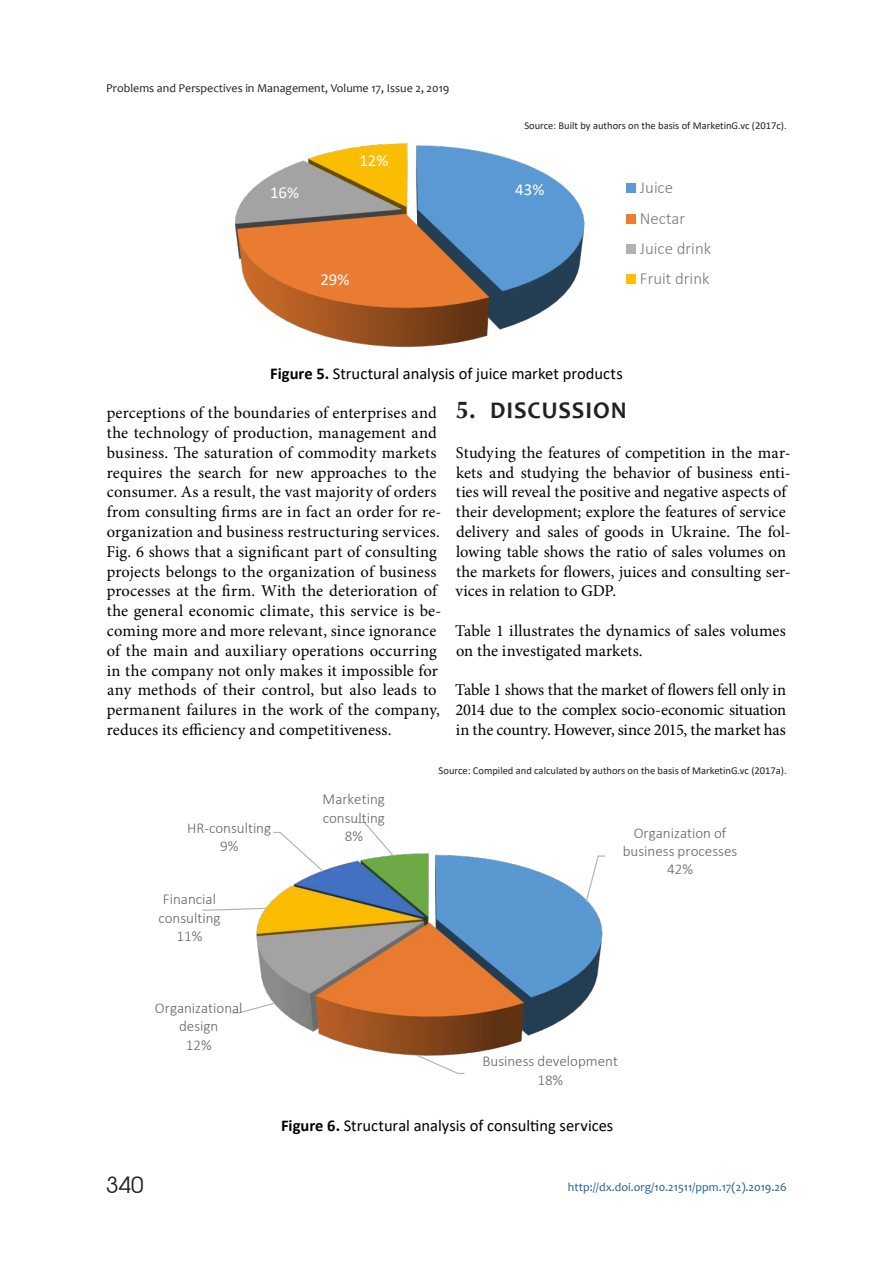
<style>
.page{position:relative;width:893px;height:1263px;background:#fff}
.page>*{position:absolute;margin:0;border:0;box-sizing:border-box;transform-origin:0 0}
.t1{font:700 24px "Candara";letter-spacing:.04em;color:#231f20}
.t2{font:22.5px "Avant Garde Gothic C";color:#231f20}
.t3{font:300 16.8px/30.3px "Calibri";color:#76787b}
.t4{font:16.8px "Calibri";color:#fff}
.t5{font:16.5px/19.8px "Minion Pro";letter-spacing:.01em;color:#000}
.t6{font:16.5px "Calibri";color:#000}
.t7{font:300 15px/18.3px "Calibri";color:#636366;text-align:center}
.t8{font:12px "Candara";color:#231f20}
.t9{font:12px "Candara";color:#175d9e}
.t10{font:10.5px "Calibri";color:#231f20}
.s1{font-weight:700}
.s2{font-family:"AG Opus"}
</style>
<div class="page">
<img style="left:235px;top:143px;width:350px;height:205px">
<div style="left:627px;top:184px;width:9px;height:9px;background:#5b9bd5"></div>
<div style="left:627px;top:214px;width:9px;height:9px;background:#ed7d31"></div>
<div style="left:627px;top:244px;width:9px;height:10px;background:#b1b2b6"></div>
<div style="left:627px;top:275px;width:9px;height:9px;background:#ffc000"></div>
<img style="left:256px;top:853px;width:347px;height:203px">
<svg style="left:585px;top:855px;width:20px;height:48px"></svg>
<svg style="left:415px;top:1053px;width:51px;height:21px"></svg>
<svg style="left:232px;top:1002px;width:43px;height:12px"></svg>
<svg style="left:202px;top:907px;width:65px;height:4px"></svg>
<svg style="left:272px;top:832px;width:53px;height:41px"></svg>
<svg style="left:357px;top:822px;width:38px;height:36px"></svg>
<p class="t8" style="left:106px;top:83px;width:345px">Problems and Perspectives in Management, Volume 17, Issue 2, 2019</p>
<p class="t4" style="left:270px;top:180px;width:31px">16%</p>
<p class="t4" style="left:359px;top:149px;width:31px">12%</p>
<p class="t4" style="left:320px;top:267px;width:31px">29%</p>
<p class="t10" style="left:524px;top:118px;width:264px">Source: Built by authors on the basis of MarketinG.vc (2017c).</p>
<p class="t4" style="left:515px;top:178px;width:31px">43%</p>
<p class="t3" style="left:640px;top:174px;width:73px">Juice<br>Nectar<br>Juice drink<br>Fruit drink</p>
<p class="t6" style="left:270px;top:362px;width:354px"><span class="s1">Figure 5.</span> Structural analysis of juice market products</p>
<p class="t5" style="left:106px;top:404px;width:336px">perceptions of the boundaries of enterprises and the technology of production, management and business. The saturation of commodity markets requires the search for new approaches to the consumer. As a result, the vast majority of orders from consulting firms are in fact an order for re&shy;organization and business restructuring services.<br>Fig. 6 shows that a significant part of consulting projects belongs to the organization of business processes at the firm. With the deterioration of the general economic climate, this service is be&shy;coming more and more relevant, since ignorance of the main and auxiliary operations occurring in the company not only makes it impossible for any methods of their control, but also leads to permanent failures in the work of the company, reduces its efficiency and competitiveness.</p>
<h1 class="t1" style="left:456px;top:401px;width:173px"><span class="s2">5.</span> DISCUSSION</h1>
<p class="t5" style="left:455px;top:444px;width:337px">Studying the features of competition in the mar&shy;kets and studying the behavior of business enti&shy;ties will reveal the positive and negative aspects of their development; explore the features of service delivery and sales of goods in Ukraine. The fol&shy;lowing table shows the ratio of sales volumes on the markets for flowers, juices and consulting ser&shy;vices in relation to GDP.</p>
<p class="t5" style="left:455px;top:622px;width:332px">Table 1 illustrates the dynamics of sales volumes on the investigated markets.</p>
<p class="t5" style="left:455px;top:682px;width:332px;text-align:justify">Table 1 shows that the market of flowers fell only in 2014 due to the complex socio-economic situation in the country. However, since 2015, the market has</p>
<p class="t7" style="left:187px;top:819px;width:86px">HR-consulting<br>9%</p>
<p class="t7" style="left:158px;top:891px;width:64px">Financial consulting<br>11%</p>
<p class="t7" style="left:323px;top:791px;width:64px">Marketing consulting<br>8%</p>
<p class="t10" style="left:439px;top:763px;width:349px">Source: Compiled and calculated by authors on the basis of MarketinG.vc (2017a).</p>
<p class="t7" style="left:623px;top:825px;width:116px">Organization of business processes<br>42%</p>
<p class="t7" style="left:155px;top:1000px;width:89px">Organizational design<br>12%</p>
<h2 class="t2" style="left:106px;top:1172px;width:39px">340</h2>
<p class="t7" style="left:482px;top:1053px;width:137px">Business development<br>18%</p>
<p class="t6" style="left:281px;top:1114px;width:334px"><span class="s1">Figure 6.</span> Structural analysis of consulting services</p>
<p class="t9" style="left:568px;top:1182px;width:220px">http://dx.doi.org/10.21511/ppm.17(2).2019.26</p>
</div>
